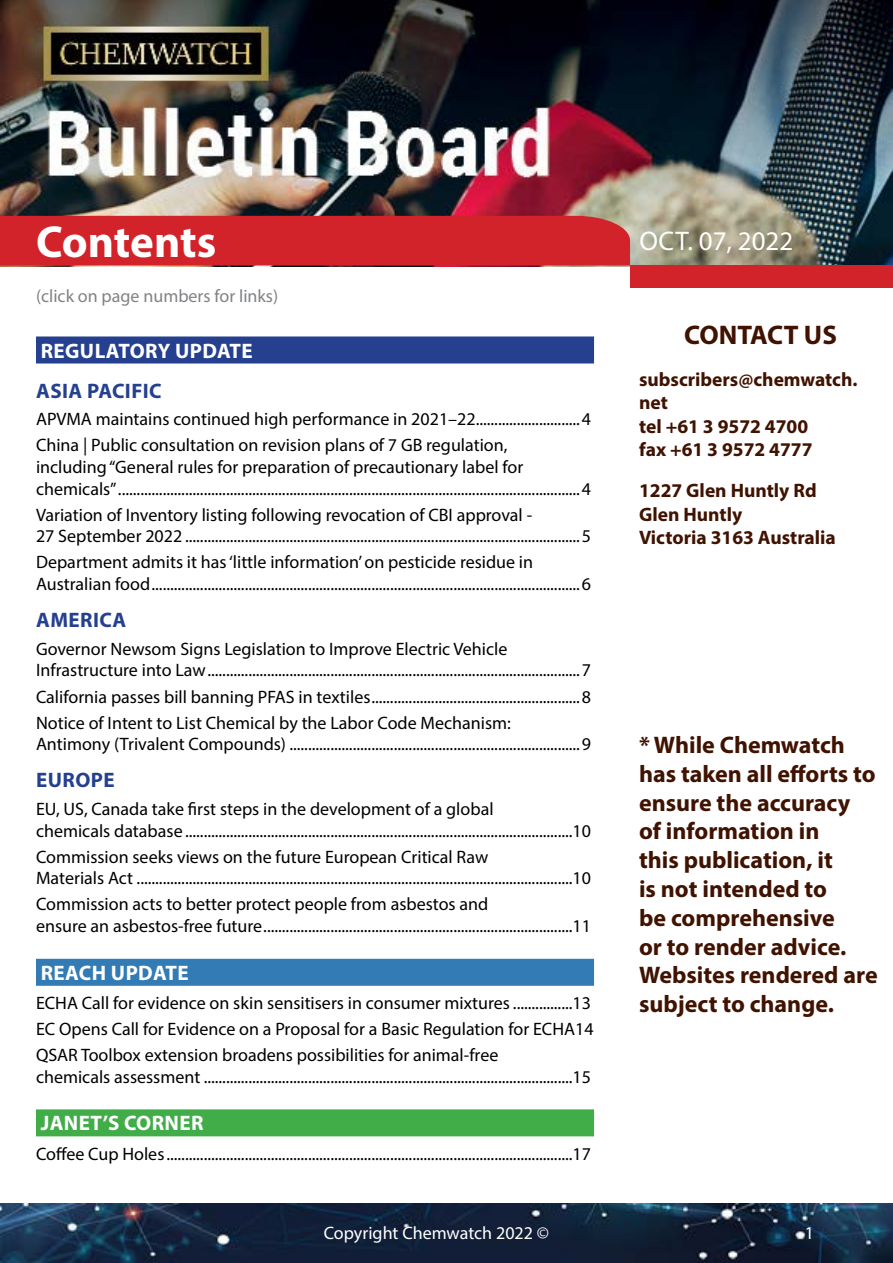
<style>
.page{position:relative;width:893px;height:1263px;background:#fff}
.page>*{position:absolute;margin:0;border:0;box-sizing:border-box;transform-origin:0 0}
.t1{font:700 45px "Myriad Pro";letter-spacing:-.005em;color:#fff}
.t2{font:27px "Myriad Pro";color:#fff}
.t3{font:700 27px "Myriad Pro";color:#401200}
.t4{font:700 24px/28.8px "Myriad Pro";color:#401200}
.t5{font:700 21px "Myriad Pro";letter-spacing:.02em;color:#fff}
.t6{font:700 21px "Myriad Pro";letter-spacing:.02em;color:#25408f}
.t7{font:700 19.5px/23.4px "Myriad Pro";color:#401200}
.t8{font:18px/21.6px "Myriad Pro";color:#000}
.t9{font:18px "Myriad Pro";color:#808285}
.t10{font:18px "Myriad Pro";color:#fff}
</style>
<div class="page">
<img style="left:0;top:0;width:893px;height:265px">
<div style="left:630px;top:265px;width:263px;height:23px;background:#d2232a"></div>
<div style="left:0;top:216px;width:630px;height:50px;background:#d2232a"></div>
<img style="left:0;top:1204px;width:893px;height:59px">
<div style="left:36px;top:336px;width:558px;height:27px;background:#25408f"></div>
<div style="left:36px;top:959px;width:558px;height:27px;background:#337bb5"></div>
<div style="left:36px;top:1109px;width:558px;height:27px;background:#41ad49"></div>
<h1 class="t1" style="left:36px;top:213px;width:182px">Contents</h1>
<h2 class="t2" style="left:639px;top:224px;width:155px">Oct. 07, 2022</h2>
<p class="t9" style="left:36px;top:284px;width:244px">(click on page numbers for links)</p>
<p class="t5" style="left:41px;top:337px;width:213px">REGULATORY UPDATE</p>
<p class="t6" style="left:36px;top:377px;width:127px">ASIA PACIFIC</p>
<p class="t8" style="left:36px;top:406px;width:556px;line-height:26.1px">APVMA maintains continued high performance in 2021–22............................4<br>China | Public consultation on revision plans of 7 GB regulation,</p>
<p class="t8" style="left:36px;top:456px;width:556px">including “General rules for preparation of precautionary label for chemicals”............................................................................................................................4</p>
<p class="t8" style="left:36px;top:504px;width:556px">Variation of Inventory listing following revocation of CBI approval -<br>27 September 2022 ..........................................................................................................5</p>
<p class="t8" style="left:36px;top:551px;width:557px">Department admits it has ‘little information’ on pesticide residue in<br>Australian food...................................................................................................................6</p>
<p class="t6" style="left:36px;top:606px;width:92px">AMERICA</p>
<p class="t8" style="left:36px;top:638px;width:556px">Governor Newsom Signs Legislation to Improve Electric Vehicle<br>Infrastructure into Law....................................................................................................7</p>
<p class="t8" style="left:36px;top:683px;width:556px;line-height:26.1px">California passes bill banning PFAS in textiles........................................................8<br>Notice of Intent to List Chemical by the Labor Code Mechanism:</p>
<p class="t8" style="left:36px;top:733px;width:556px">Antimony (Trivalent Compounds) ..............................................................................9</p>
<p class="t6" style="left:36px;top:767px;width:80px">EUROPE</p>
<p class="t8" style="left:36px;top:798px;width:556px">EU, US, Canada take first steps in the development of a global<br>chemicals database ........................................................................................................10</p>
<p class="t8" style="left:36px;top:846px;width:557px">Commission seeks views on the future European Critical Raw<br>Materials Act .....................................................................................................................10</p>
<p class="t8" style="left:36px;top:893px;width:556px">Commission acts to better protect people from asbestos and<br>ensure an asbestos-free future...................................................................................11</p>
<p class="t5" style="left:41px;top:959px;width:149px">REACH UPDATE</p>
<p class="t8" style="left:36px;top:989px;width:559px;line-height:26.1px">ECHA Call for evidence on skin sensitisers in consumer mixtures ................13<br>EC Opens Call for Evidence on a Proposal for a Basic Regulation for ECHA14<br>QSAR Toolbox extension broadens possibilities for animal-free</p>
<p class="t8" style="left:36px;top:1065px;width:556px">chemicals assessment ...................................................................................................15</p>
<p class="t5" style="left:41px;top:1109px;width:164px">JANET’S CORNER</p>
<p class="t8" style="left:36px;top:1142px;width:557px">Coffee Cup Holes.............................................................................................................17</p>
<h2 class="t3" style="left:684px;top:318px;width:154px">CONTACT US</h2>
<p class="t7" style="left:639px;top:367px;width:220px">subscribers@chemwatch. net<br>tel +61 3 9572 4700<br>fax +61 3 9572 4777</p>
<p class="t7" style="left:639px;top:478px;width:198px">1227 Glen Huntly Rd<br>Glen Huntly<br>Victoria 3163 Australia</p>
<h3 class="t4" style="left:639px;top:730px;width:240px">* While Chemwatch has taken all efforts to ensure the accuracy of information in<br>this publication, it<br>is not intended to<br>be comprehensive<br>or to render advice.<br>Websites rendered are subject to change.</h3>
<p class="t10" style="left:324px;top:1222px;width:227px">Copyright Chemwatch 2022 ©</p>
<p class="t10" style="left:805px;top:1222px;width:11px">1</p>
</div>
